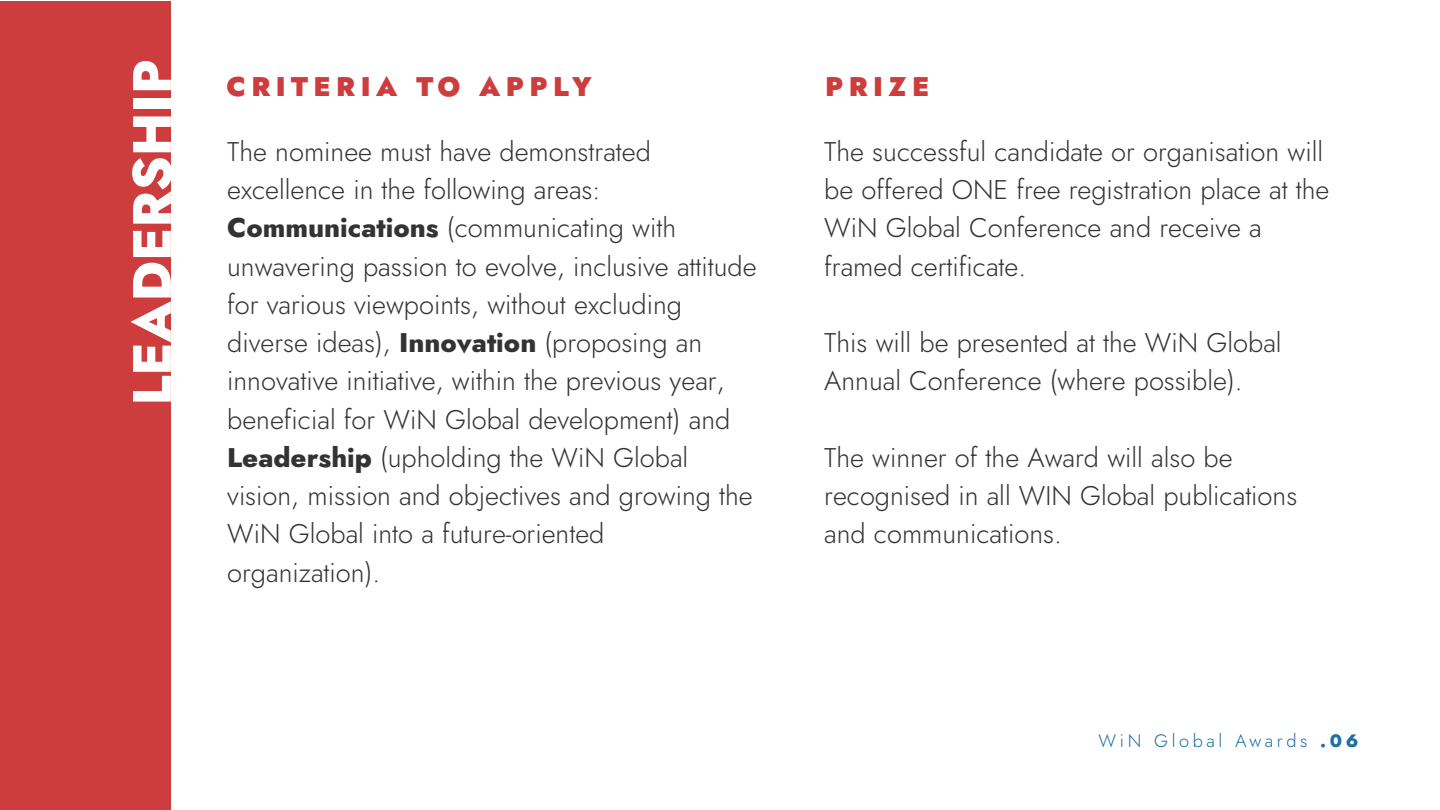
<style>
.page{position:relative;width:1440px;height:810px;background:#fff}
.page>*{position:absolute;margin:0;border:0;box-sizing:border-box;transform-origin:0 0}
.t1{font:800 54px "Jost";color:#fff}
.t2{font:300 27px/38.2px "Jost";color:#333}
.t3{font:900 27px "Jost";letter-spacing:.2em;color:#cd3d3e}
.t4{font:300 18px "Jost";letter-spacing:.2em;color:#1e6fa2}
.s1{font-weight:800}
</style>
<div class="page">
<div style="left:1px;top:2px;width:170px;height:808px;background:#cd3d3e"></div>
<h1 class="t1" style="left:115px;top:405px;width:348px;rotate:-90deg">LEADERSHIP</h1>
<p class="t3" style="left:227px;top:68px;width:367px">CRITERIA TO APPLY</p>
<p class="t3" style="left:825px;top:69px;width:106px">PRIZE</p>
<p class="t2" style="left:227px;top:133px;width:531px">The nominee must have demonstrated excellence in the following areas:<br><span class="s1">Communications</span> (communicating with unwavering passion to evolve, inclusive attitude for various viewpoints, without excluding diverse ideas), <span class="s1">Innovation</span> (proposing an innovative initiative, within the previous year, beneficial for WiN Global development) and <span class="s1">Leadership</span> (upholding the WiN Global vision, mission and objectives and growing the WiN Global into a future-oriented organization).</p>
<p class="t2" style="left:824px;top:133px;width:507px">The successful candidate or organisation will be offered ONE free registration place at the WiN Global Conference and receive a framed certificate.</p>
<p class="t2" style="left:824px;top:324px;width:459px">This will be presented at the WiN Global<br>Annual Conference (where possible).</p>
<p class="t2" style="left:824px;top:439px;width:475px">The winner of the Award will also be recognised in all WIN Global publications and communications.</p>
<p class="t4" style="left:1099px;top:728px;width:261px">WiN Global Awards <span class="s1">.06</span></p>
</div>
